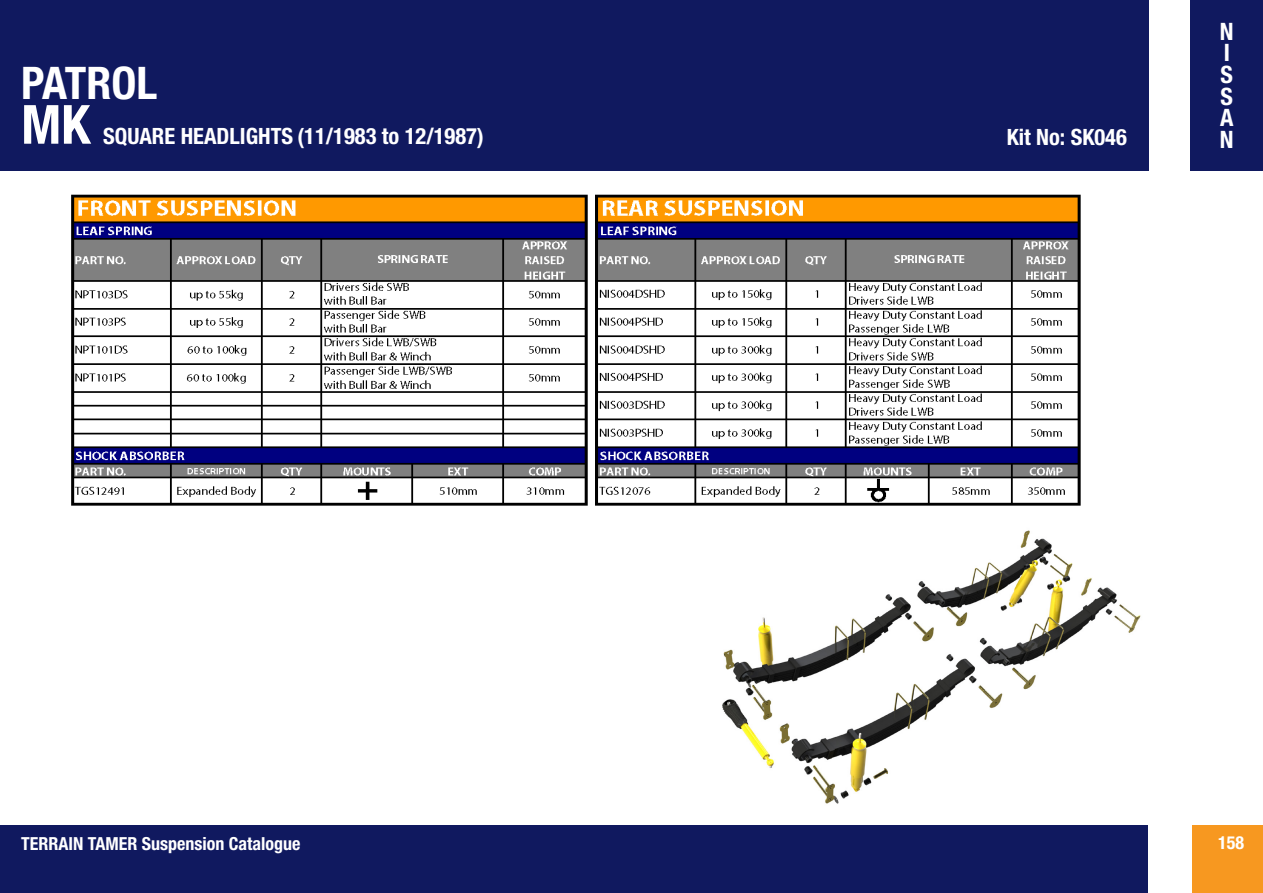
<style>
.page{position:relative;width:1263px;height:893px;background:#fff}
.page>*{position:absolute;margin:0;border:0;box-sizing:border-box;transform-origin:0 0}
.t1{font:700 condensed 54px "Helvetica Neue";color:#fff}
.t2{font:700 condensed 45px "Helvetica Neue";color:#fff}
.t3{font:700 condensed 24px "Helvetica Neue";color:#fff}
.t4{font:700 condensed 22.5px "Helvetica Neue";color:#fff}
.t5{font:700 condensed 18px "Helvetica Neue";color:#fff}
</style>
<div class="page">
<div style="left:0;top:825px;width:1148px;height:68px;background:#10195f"></div>
<div style="left:1192px;top:825px;width:71px;height:68px;background:#f79820"></div>
<div style="left:1190px;top:0;width:73px;height:170px;background:#10195f"></div>
<div style="left:0;top:0;width:1148px;height:170px;background:#10195f"></div>
<img style="left:71px;top:194px;width:1010px;height:312px">
<img style="left:722px;top:530px;width:419px;height:274px">
<p class="t2" style="left:21px;top:55px;width:137px">PATROL</p>
<p class="t1" style="left:21px;top:92px;width:70px">MK</p>
<p class="t4" style="left:103px;top:122px;width:382px">SQUARE HEADLIGHTS (11/1983 to 12/1987)</p>
<p class="t3" style="left:1220px;top:17px;width:15px">N</p>
<p class="t3" style="left:1224px;top:38px;width:8px">I</p>
<p class="t3" style="left:1220px;top:60px;width:14px">S</p>
<p class="t3" style="left:1220px;top:82px;width:14px">S</p>
<p class="t3" style="left:1220px;top:103px;width:15px">A</p>
<p class="t4" style="left:1007px;top:123px;width:122px">Kit No: SK046</p>
<p class="t3" style="left:1220px;top:125px;width:15px">N</p>
<p class="t5" style="left:21px;top:833px;width:281px">TERRAIN TAMER Suspension Catalogue</p>
<p class="t5" style="left:1218px;top:831px;width:27px">158</p>
</div>
